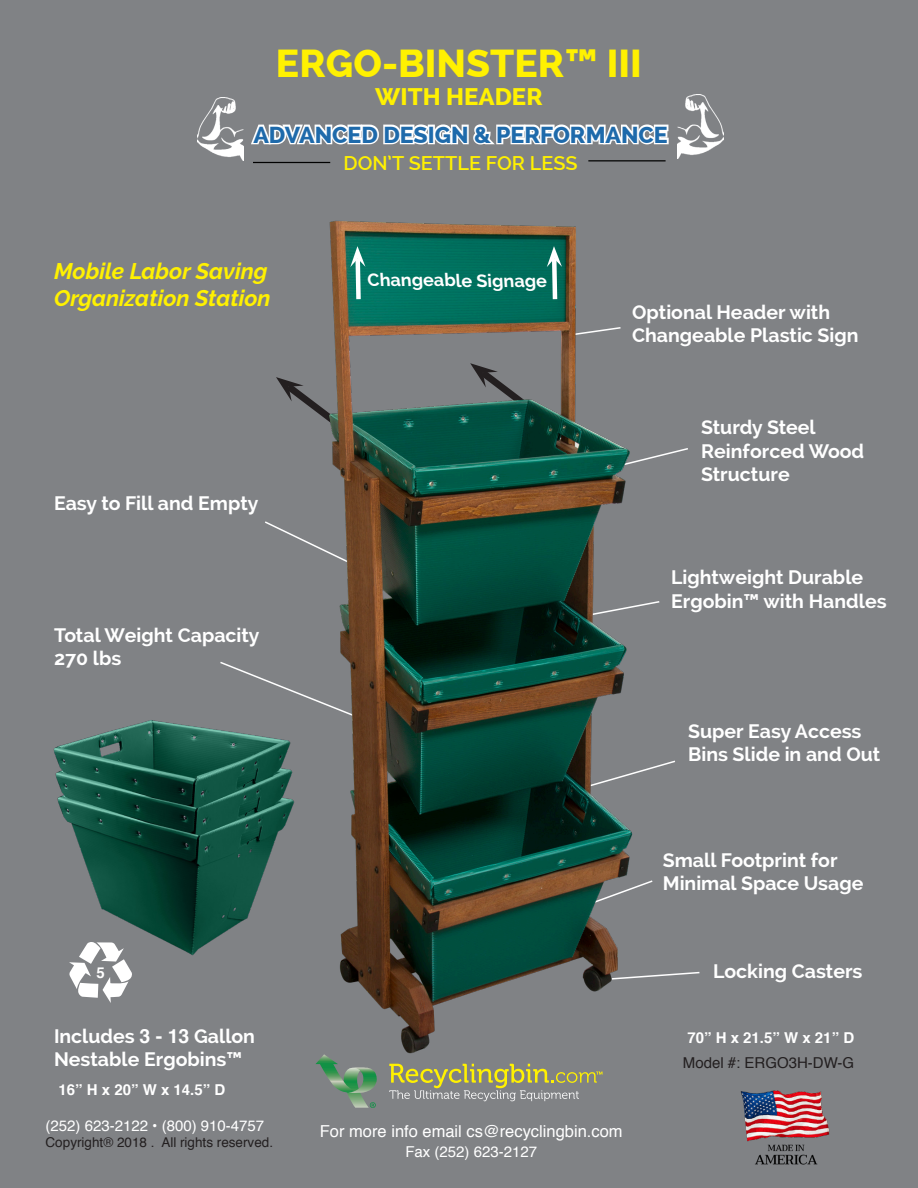
<style>
.page{position:relative;width:918px;height:1188px;background:#808285}
.page>*{position:absolute;margin:0;border:0;box-sizing:border-box;transform-origin:0 0}
.t1{font:800 39px "Raleway";color:#fff101}
.t2{font:800 24px "Raleway";color:#fff101}
.t3{font:800 23.1px "Raleway";color:#1e6aab}
.t4{font:italic 700 22.5px/27px "Raleway";color:#fff101}
.t5{font:600 19.8px "Raleway";color:#fff101}
.t6{font:700 19.5px/23.4px "Raleway";color:#fff}
.t7{font:700 18px "Raleway";color:#fff}
.t8{font:16.5px "Helvetica";color:#fff}
.t9{font:15px "Helvetica";color:#fff}
.t10{font:700 15px "Helvetica";color:#fff}
.t11{font:15px "Helvetica";color:#231f20}
.t12{font:13.5px "Helvetica";color:#231f20}
.s1{font-family:"Helvetica"}
</style>
<div class="page">
<svg style="left:220px;top:662px;width:99px;height:41px"></svg>
<svg style="left:642px;top:601px;width:18px;height:5px"></svg>
<svg style="left:642px;top:971px;width:58px;height:7px"></svg>
<svg style="left:642px;top:448px;width:46px;height:13px"></svg>
<svg style="left:642px;top:760px;width:33px;height:12px"></svg>
<svg style="left:251px;top:124px;width:418px;height:21px;background:#dfe0e0"></svg>
<hr style="left:253px;top:162px;width:77px;height:1px;background:#000">
<hr style="left:588px;top:160px;width:78px;height:1px;background:#000">
<img style="left:677px;top:95px;width:46px;height:63px">
<img style="left:198px;top:97px;width:46px;height:63px">
<img style="left:53px;top:698px;width:264px;height:258px">
<svg style="left:265px;top:521px;width:54px;height:28px"></svg>
<svg style="left:276px;top:377px;width:43px;height:37px"></svg>
<svg style="left:642px;top:880px;width:11px;height:6px"></svg>
<img style="left:319px;top:221px;width:323px;height:843px">
<svg style="left:350px;top:246px;width:15px;height:58px"></svg>
<svg style="left:547px;top:246px;width:15px;height:58px"></svg>
<svg style="left:69px;top:942px;width:63px;height:61px"></svg>
<img style="left:740px;top:1090px;width:90px;height:75px">
<svg style="left:316px;top:1054px;width:61px;height:54px"></svg>
<svg style="left:389px;top:1064px;width:213px;height:37px"></svg>
<p class="t1" style="left:276px;top:41px;width:368px">ERGO-BINSTER™ III</p>
<p class="t2" style="left:375px;top:83px;width:169px">WITH HEADER</p>
<p class="t3" style="left:253px;top:121px;width:416px">ADVANCED DESIGN &amp; PERFORMANCE</p>
<p class="t5" style="left:343px;top:152px;width:236px">DON’T SETTLE FOR LESS</p>
<p class="t4" style="left:54px;top:258px;width:218px">Mobile Labor Saving<br>Organization Station</p>
<p class="t6" style="left:54px;top:492px;width:206px">Easy to Fill and Empty</p>
<p class="t6" style="left:54px;top:623px;width:207px">Total Weight Capacity</p>
<p class="t6" style="left:54px;top:647px;width:69px">270 lbs</p>
<p class="t10" style="left:96px;top:960px;width:10px">5</p>
<p class="t6" style="left:54px;top:1024px;width:202px">Includes <span class="s1">3 - 13</span> Gallon<br>Nestable Ergobins™</p>
<p class="t10" style="left:59px;top:1077px;width:168px">16” H x 20” W x 14.5” D</p>
<p class="t9" style="left:46px;top:1114px;width:220px">(252) 623-2122 • (800) 910-4757</p>
<p class="t12" style="left:46px;top:1132px;width:229px">Copyright® 2018 . All rights reserved.</p>
<p class="t7" style="left:368px;top:270px;width:182px">Changeable Signage</p>
<p class="t6" style="left:632px;top:300px;width:228px">Optional Header with<br>Changeable Plastic Sign</p>
<p class="t6" style="left:701px;top:416px;width:165px">Sturdy Steel<br>Reinforced Wood<br>Structure</p>
<p class="t6" style="left:671px;top:566px;width:217px">Lightweight Durable<br>Ergobin™ with Handles</p>
<p class="t8" style="left:320px;top:1119px;width:304px">For more info email cs@recyclingbin.com</p>
<p class="t9" style="left:405px;top:1140px;width:133px">Fax (252) 623-2127</p>
<p class="t6" style="left:688px;top:720px;width:194px">Super Easy Access<br>Bins Slide in and Out</p>
<p class="t6" style="left:663px;top:849px;width:202px">Small Footprint for<br>Minimal Space Usage</p>
<p class="t6" style="left:713px;top:959px;width:151px">Locking Casters</p>
<p class="t10" style="left:687px;top:1026px;width:168px">70” H x 21.5” W x 21” D</p>
<p class="t11" style="left:683px;top:1051px;width:173px">Model #: ERGO3H-DW-G</p>
</div>
